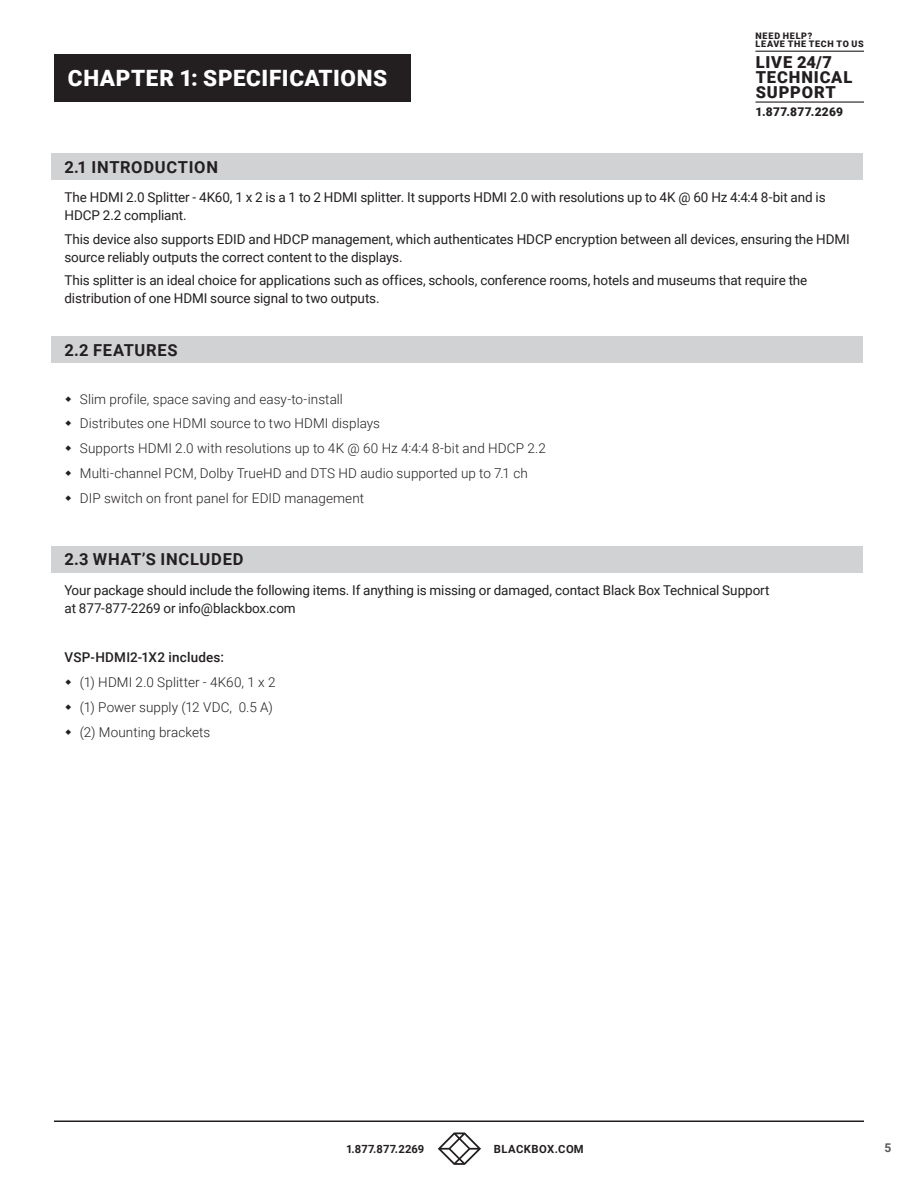
<style>
.page{position:relative;width:918px;height:1188px;background:#fff}
.page>*{position:absolute;margin:0;border:0;box-sizing:border-box;transform-origin:0 0}
.t1{font:900 22.5px "Roboto";letter-spacing:.025em;color:#fff}
.t2{font:700 16.5px "Roboto";letter-spacing:.045em;color:#231f20}
.t3{font:900 16.5px/15px "Roboto";letter-spacing:.05em;color:#231f20}
.t4{font:13.5px/18px "Roboto";letter-spacing:-.01em;color:#231f20}
.t5{font:300 13.5px/24.9px "Roboto";letter-spacing:.005em;color:#231f20}
.t6{font:500 13.5px "Roboto";letter-spacing:.015em;color:#231f20}
.t7{font:900 12px "Roboto";letter-spacing:.02em;color:#231f20}
.t8{font:700 12px "Roboto";color:#57585a}
.t9{font:700 11.25px "Roboto";letter-spacing:.02em;color:#231f20}
.t10{font:700 11.25px "Roboto";letter-spacing:.045em;color:#231f20}
.t11{font:900 9px/8.6px "Roboto";letter-spacing:.08em;color:#231f20}
</style>
<div class="page">
<hr style="left:54px;top:1120px;width:810px;height:2px;background:#231f20">
<svg style="left:438px;top:1132px;width:43px;height:33px"></svg>
<hr style="left:755px;top:51px;width:109px;height:1px;background:#231f20">
<hr style="left:755px;top:101px;width:109px;height:2px;background:#231f20">
<div style="left:54px;top:54px;width:356px;height:48px;background:#231f20"></div>
<div style="left:51px;top:154px;width:811px;height:26px;background:#d1d2d4"></div>
<div style="left:51px;top:337px;width:811px;height:26px;background:#d1d2d4"></div>
<div style="left:51px;top:546px;width:811px;height:27px;background:#d1d2d4"></div>
<h1 class="t1" style="left:68px;top:62px;width:321px">CHAPTER 1: SPECIFICATIONS</h1>
<p class="t11" style="left:756px;top:31px;width:110px">NEED HELP?<br>LEAVE THE TECH TO US</p>
<p class="t3" style="left:756px;top:54px;width:98px">LIVE 24/7<br>TECHNICAL<br>SUPPORT</p>
<p class="t7" style="left:755px;top:103px;width:89px">1.877.877.2269</p>
<p class="t2" style="left:64px;top:155px;width:155px">2.1 INTRODUCTION</p>
<p class="t4" style="left:64px;top:188px;width:763px">The HDMI 2.0 Splitter - 4K60, 1 x 2 is a 1 to 2 HDMI splitter. It supports HDMI 2.0 with resolutions up to 4K @ 60 Hz 4:4:4 8-bit and is<br>HDCP 2.2 compliant.</p>
<p class="t4" style="left:64px;top:229px;width:787px">This device also supports EDID and HDCP management, which authenticates HDCP encryption between all devices, ensuring the HDMI source reliably outputs the correct content to the displays.</p>
<p class="t4" style="left:64px;top:271px;width:744px">This splitter is an ideal choice for applications such as offices, schools, conference rooms, hotels and museums that require the distribution of one HDMI source signal to two outputs.</p>
<p class="t2" style="left:64px;top:338px;width:115px">2.2 FEATURES</p>
<p class="t5" style="left:80px;top:386px;width:468px">Slim profile, space saving and easy-to-install<br>Distributes one HDMI source to two HDMI displays<br>Supports HDMI 2.0 with resolutions up to 4K @ 60 Hz 4:4:4 8-bit and HDCP 2.2<br>Multi-channel PCM, Dolby TrueHD and DTS HD audio supported up to 7.1 ch DIP switch on front panel for EDID management</p>
<p class="t2" style="left:64px;top:548px;width:181px">2.3 WHAT’S INCLUDED</p>
<p class="t4" style="left:64px;top:580px;width:707px">Your package should include the following items. If anything is missing or damaged, contact Black Box Technical Support at 877-877-2269 or info@blackbox.com</p>
<p class="t6" style="left:64px;top:648px;width:161px">VSP-HDMI2-1X2 includes:</p>
<p class="t5" style="left:80px;top:670px;width:197px">(1) HDMI 2.0 Splitter - 4K60, 1 x 2 (1) Power supply (12 VDC, 0.5 A) (2) Mounting brackets</p>
<p class="t9" style="left:346px;top:1141px;width:80px">1.877.877.2269</p>
<p class="t10" style="left:494px;top:1141px;width:91px">BLACKBOX.COM</p>
<p class="t8" style="left:885px;top:1139px;width:8px">5</p>
</div>
